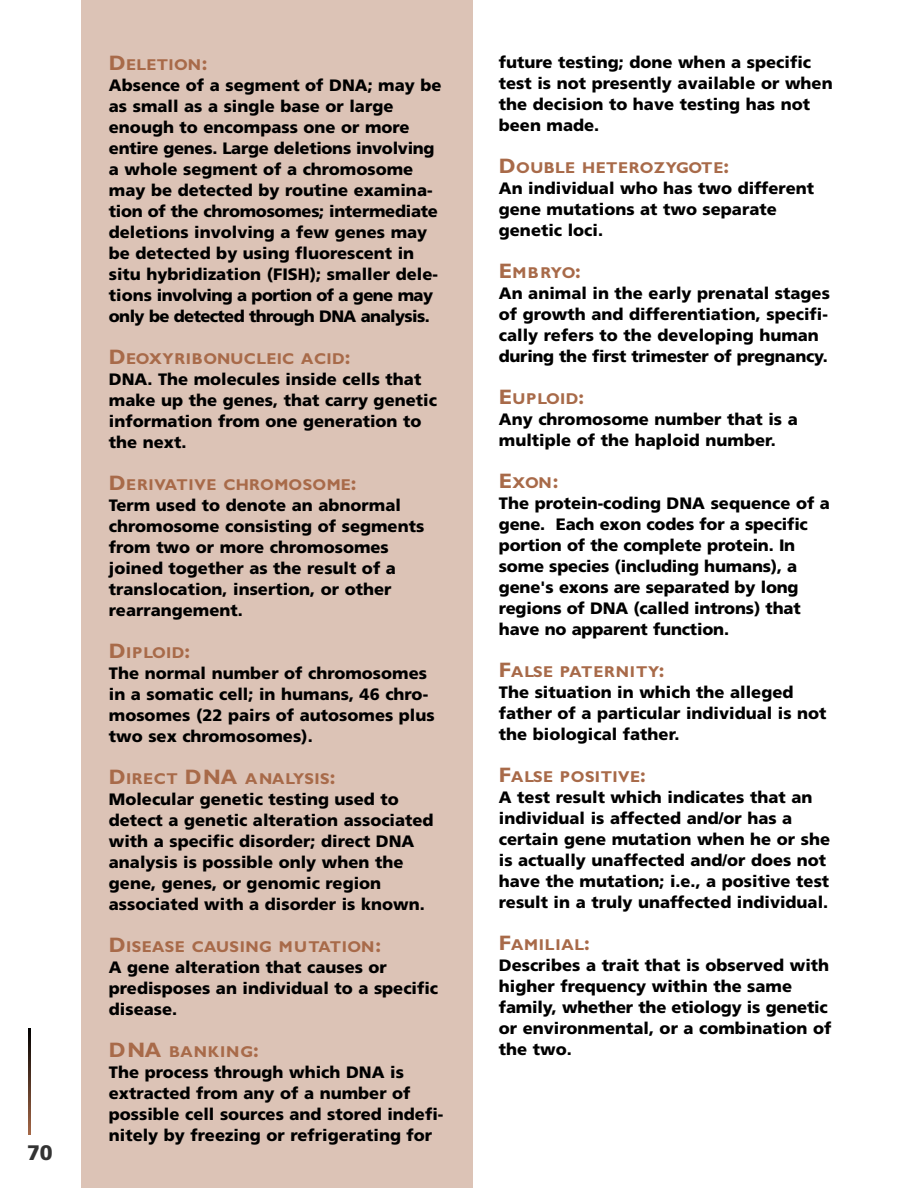
<style>
.page{position:relative;width:918px;height:1188px;background:#fff}
.page>*{position:absolute;margin:0;border:0;box-sizing:border-box;transform-origin:0 0}
.t1{font:900 21px "Frutiger";color:#333}
.t2{font:900 16.5px/21px "Frutiger";color:#000}
.t3{font:700 15.75px "Gill Sans";letter-spacing:.03em;color:#a86a49}
.t4{font:700 15.75px "Gill Sans";letter-spacing:.055em;color:#a86a49}
.t5{font:700 15.75px "Gill Sans";letter-spacing:.05em;color:#a86a49}
.s1{font-size:21px}
</style>
<div class="page">
<div style="left:81px;top:0;width:391px;height:1188px;background:#dcc3b6"></div>
<svg style="left:29px;top:1028px;width:2px;height:107px"></svg>
<p class="t1" style="left:27px;top:1144px;width:27px">70</p>
<p class="t3" style="left:109px;top:59px;width:100px"><span class="s1">D</span>ELETION<span class="s1">:</span></p>
<p class="t2" style="left:109px;top:76px;width:334px">Absence of a segment of DNA; may be as small as a single base or large enough to encompass one or more entire genes. Large deletions involving a whole segment of a chromosome may be detected by routine examina&shy;tion of the chromosomes; intermediate deletions involving a few genes may be detected by using fluorescent in situ hybridization (FISH); smaller dele&shy;tions involving a portion of a gene may only be detected through DNA analysis.</p>
<p class="t3" style="left:109px;top:353px;width:243px"><span class="s1">D</span>EOXYRIBONUCLEIC ACID<span class="s1">:</span></p>
<p class="t2" style="left:109px;top:370px;width:330px">DNA. The molecules inside cells that make up the genes, that carry genetic information from one generation to the next.</p>
<p class="t3" style="left:109px;top:479px;width:249px"><span class="s1">D</span>ERIVATIVE CHROMOSOME<span class="s1">:</span></p>
<p class="t2" style="left:109px;top:496px;width:317px">Term used to denote an abnormal chromosome consisting of segments from two or more chromosomes joined together as the result of a translocation, insertion, or other rearrangement.</p>
<p class="t3" style="left:109px;top:647px;width:83px"><span class="s1">D</span>IPLOID<span class="s1">:</span></p>
<p class="t2" style="left:109px;top:664px;width:327px">The normal number of chromosomes in a somatic cell; in humans, 46 chro&shy;mosomes (22 pairs of autosomes plus two sex chromosomes).</p>
<p class="t3" style="left:109px;top:773px;width:228px"><span class="s1">D</span>IRECT <span class="s1">DNA</span> ANALYSIS<span class="s1">:</span></p>
<p class="t2" style="left:109px;top:790px;width:326px">Molecular genetic testing used to detect a genetic alteration associated with a specific disorder; direct DNA analysis is possible only when the gene, genes, or genomic region associated with a disorder is known.</p>
<p class="t3" style="left:109px;top:941px;width:274px"><span class="s1">D</span>ISEASE CAUSING MUTATION<span class="s1">:</span></p>
<p class="t2" style="left:109px;top:958px;width:331px">A gene alteration that causes or predisposes an individual to a specific disease.</p>
<p class="t4" style="left:109px;top:1046px;width:152px"><span class="s1">DNA</span> BANKING<span class="s1">:</span></p>
<p class="t2" style="left:109px;top:1063px;width:336px">The process through which DNA is extracted from any of a number of possible cell sources and stored indefi&shy;nitely by freezing or refrigerating for</p>
<p class="t2" style="left:499px;top:53px;width:335px">future testing; done when a specific test is not presently available or when the decision to have testing has not been made.</p>
<p class="t3" style="left:499px;top:162px;width:232px"><span class="s1">D</span>OUBLE HETEROZYGOTE<span class="s1">:</span></p>
<p class="t2" style="left:499px;top:179px;width:317px">An individual who has two different gene mutations at two separate genetic loci.</p>
<p class="t3" style="left:499px;top:267px;width:84px"><span class="s1">E</span>MBRYO<span class="s1">:</span></p>
<p class="t2" style="left:499px;top:284px;width:333px">An animal in the early prenatal stages of growth and differentiation, specifi&shy;cally refers to the developing human during the first trimester of pregnancy.</p>
<p class="t3" style="left:499px;top:393px;width:87px"><span class="s1">E</span>UPLOID<span class="s1">:</span></p>
<p class="t2" style="left:499px;top:410px;width:300px">Any chromosome number that is a multiple of the haploid number.</p>
<p class="t3" style="left:499px;top:477px;width:61px"><span class="s1">E</span>XON<span class="s1">:</span></p>
<p class="t2" style="left:499px;top:494px;width:333px">The protein-coding DNA sequence of a gene. Each exon codes for a specific portion of the complete protein. In some species (including humans), a gene's exons are separated by long regions of DNA (called introns) that have no apparent function.</p>
<p class="t4" style="left:499px;top:666px;width:167px"><span class="s1">F</span>ALSE PATERNITY<span class="s1">:</span></p>
<p class="t2" style="left:499px;top:683px;width:329px">The situation in which the alleged father of a particular individual is not the biological father.</p>
<p class="t3" style="left:499px;top:771px;width:148px"><span class="s1">F</span>ALSE POSITIVE<span class="s1">:</span></p>
<p class="t2" style="left:499px;top:788px;width:333px">A test result which indicates that an individual is affected and/or has a certain gene mutation when he or she is actually unaffected and/or does not have the mutation; i.e., a positive test result in a truly unaffected individual.</p>
<p class="t5" style="left:499px;top:939px;width:92px"><span class="s1">F</span>AMILIAL<span class="s1">:</span></p>
<p class="t2" style="left:499px;top:956px;width:334px">Describes a trait that is observed with higher frequency within the same family, whether the etiology is genetic or environmental, or a combination of the two.</p>
</div>
